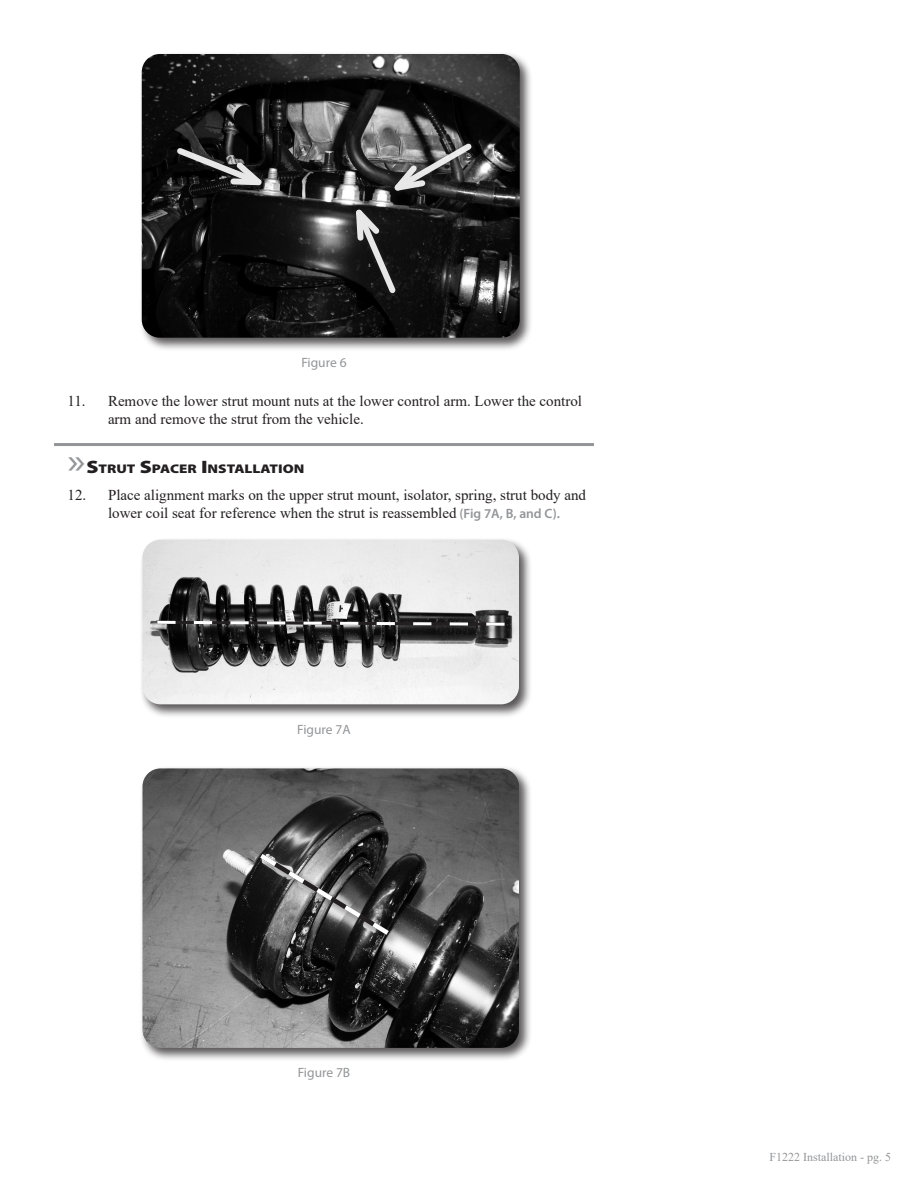
<style>
.page{position:relative;width:918px;height:1188px;background:#fff}
.page>*{position:absolute;margin:0;border:0;box-sizing:border-box;transform-origin:0 0}
.t1{font:15px/18px "Times New Roman";color:#231f20}
.t2{font:13.5px "Myriad Pro";color:#939598}
.t3{font:900 12.6px "Myriad Pro";color:#231f20;scale:1.2 1}
.t4{font:12px "Times New Roman";color:#939598}
.s1{font-weight:400;font-size:36px;color:#939598}
.s2{font-size:18px}
.s3{font-family:"Myriad Pro";font-weight:600;font-size:13.5px;color:#939598}
</style>
<div class="page">
<hr style="left:54px;top:443px;width:540px;height:3px;background:#939598">
<div style="left:139px;top:51px;width:394px;height:300px;background:#231f20;opacity:.75"></div>
<img style="left:142px;top:54px;width:378px;height:284px">
<svg style="left:351px;top:138px;width:126px;height:160px;background:#3d3d3d"></svg>
<div style="left:172px;top:143px;width:96px;height:49px;background:#231f20;opacity:.9"></div>
<svg style="left:172px;top:143px;width:103px;height:47px;background:#3c3c3c"></svg>
<div style="left:140px;top:537px;width:393px;height:181px;background:#231f20;opacity:.75"></div>
<img style="left:142px;top:540px;width:377px;height:164px">
<div style="left:155px;top:618px;width:363px;height:21px;background:#231f20;opacity:.75"></div>
<svg style="left:154px;top:619px;width:354px;height:8px;background:#636263"></svg>
<div style="left:140px;top:766px;width:393px;height:296px;background:#231f20;opacity:.75"></div>
<img style="left:142px;top:768px;width:377px;height:280px">
<div style="left:258px;top:852px;width:144px;height:96px;background:#231f20;opacity:.75"></div>
<svg style="left:255px;top:850px;width:139px;height:89px;background:#575656"></svg>
<p class="t2" style="left:301px;top:354px;width:47px">Figure 6</p>
<p class="t1" style="left:108px;top:392px;width:476px;text-indent:-40px">11. Remove the lower strut mount nuts at the lower control arm. Lower the control arm and remove the strut from the vehicle.</p>
<p class="t3" style="left:68px;top:462px;width:199px"><span class="s1">»</span><span class="s2">S</span>TRUT <span class="s2">S</span>PACER <span class="s2">I</span> NSTALLATION</p>
<p class="t1" style="left:108px;top:485px;width:480px;text-indent:-40px">12. Place alignment marks on the upper strut mount, isolator, spring, strut body and lower coil seat for reference when the strut is reassembled <span class="s3">(Fig 7A, B, and C).</span></p>
<p class="t2" style="left:297px;top:721px;width:55px">Figure 7A</p>
<p class="t2" style="left:298px;top:1064px;width:54px">Figure 7B</p>
<p class="t4" style="left:769px;top:1149px;width:123px">F1222 Installation - pg. 5</p>
</div>
